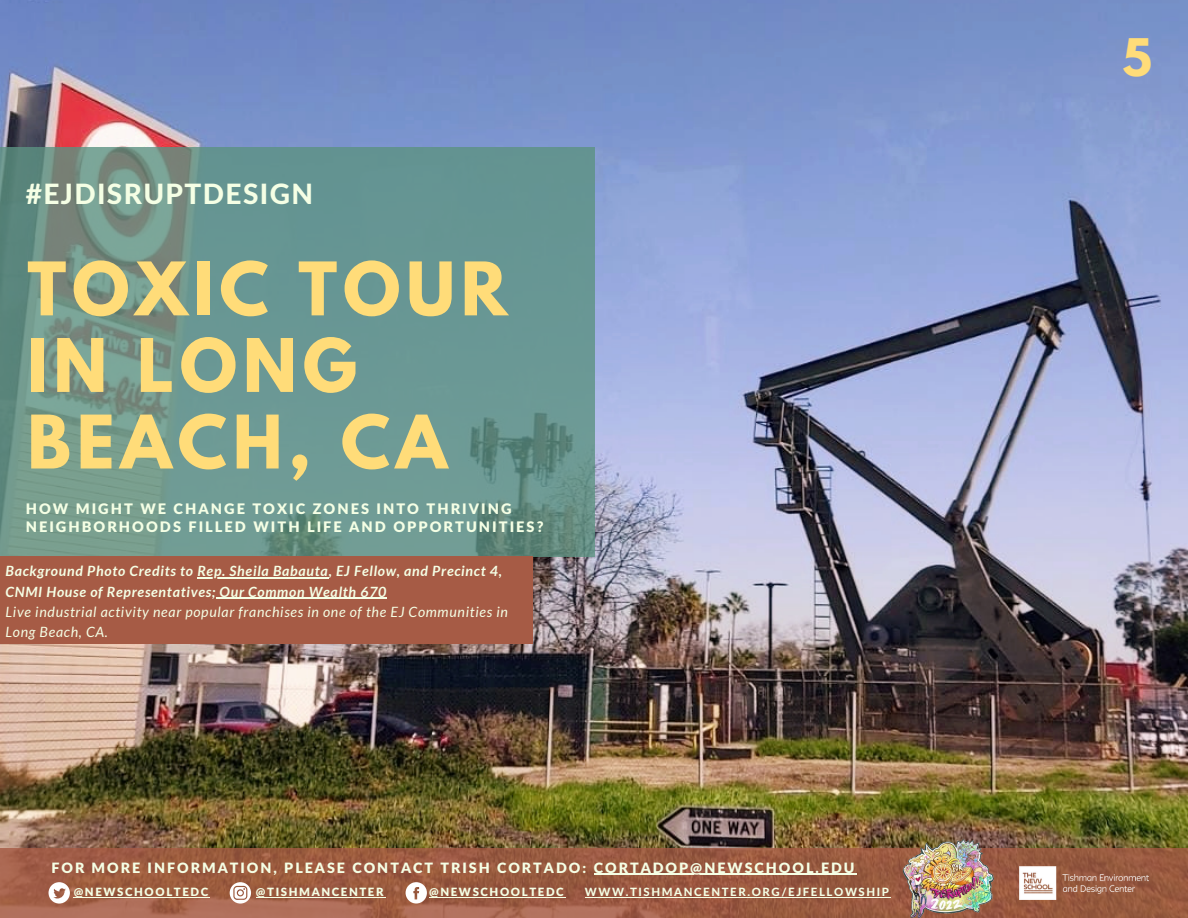
<style>
.page{position:relative;width:1188px;height:918px;background:#fff}
.page>*{position:absolute;margin:0;border:0;box-sizing:border-box;transform-origin:0 0}
.t1{font:700 65.4px/76.5px "League Spartan";letter-spacing:.09em;color:#ffdc79}
.t2{font:700 45.9px "League Spartan";color:#ffdc79}
.t3{font:800 28.05px "Lato Latin";letter-spacing:.05em;color:#f5ffe5}
.t4{font:900 14.55px/18px "Lato Latin";letter-spacing:.14em;color:#f5ffe5}
.t5{font:900 14.25px "Lato Latin";letter-spacing:.14em;color:#f5ffe5}
.t6{font:italic 700 14.1px/20.2px "Lato";letter-spacing:.05em;color:#f5ffe5}
.t7{font:italic 14.1px/20.2px "Lato";letter-spacing:.05em;color:#f5ffe5}
.t8{font:900 11.4px "Lato Latin";letter-spacing:.14em;color:#f5ffe5}
.t9{font:800 11.4px "Lato Latin";letter-spacing:.14em;color:#f5ffe5}
</style>
<div class="page">
<img style="left:0;top:0;width:1188px;height:849px">
<svg style="left:0;top:147px;width:594px;height:410px;background:#6b958e"></svg>
<div style="left:0;top:557px;width:532px;height:87px;background:#a65b45"></div>
<hr style="left:197px;top:578px;width:132px;height:1px;background:#f5ffe5">
<hr style="left:220px;top:598px;width:167px;height:1px;background:#f5ffe5">
<svg style="left:0;top:849px;width:1188px;height:69px;background:#9d5d44"></svg>
<svg style="left:49px;top:882px;width:21px;height:22px"></svg>
<svg style="left:230px;top:882px;width:21px;height:22px"></svg>
<svg style="left:406px;top:882px;width:21px;height:22px"></svg>
<hr style="left:594px;top:874px;width:263px;height:1px;background:#f5ffe5">
<hr style="left:74px;top:897px;width:136px;height:1px;background:#f5ffe5">
<hr style="left:429px;top:897px;width:136px;height:1px;background:#f5ffe5">
<hr style="left:256px;top:897px;width:129px;height:1px;background:#f5ffe5">
<hr style="left:585px;top:897px;width:306px;height:1px;background:#f5ffe5">
<img style="left:891px;top:836px;width:116px;height:82px">
<img style="left:1020px;top:867px;width:128px;height:32px">
<h3 class="t3" style="left:26px;top:181px;width:289px">#EJDISRUPTDESIGN</h3>
<h1 class="t1" style="left:27px;top:259px;width:482px">TOXIC TOUR<br>IN LONG<br>BEACH, CA</h1>
<p class="t4" style="left:26px;top:501px;width:519px">HOW MIGHT WE CHANGE TOXIC ZONES INTO THRIVING<br>NEIGHBORHOODS FILLED WITH LIFE AND OPPORTUNITIES?</p>
<p class="t6" style="left:6px;top:561px;width:498px">Background Photo Credits to Rep. Sheila Babauta, EJ Fellow, and Precinct 4,<br>CNMI House of Representatives; Our Common Wealth 670</p>
<p class="t7" style="left:6px;top:601px;width:504px">Live industrial activity near popular franchises in one of the EJ Communities in<br>Long Beach, CA.</p>
<p class="t5" style="left:51px;top:861px;width:805px">FOR MORE INFORMATION, PLEASE CONTACT TRISH CORTADO: CORTADOP@NEWSCHOOL.EDU</p>
<p class="t8" style="left:74px;top:887px;width:136px">@NEWSCHOOLTEDC</p>
<p class="t8" style="left:256px;top:887px;width:129px">@TISHMANCENTER</p>
<p class="t8" style="left:429px;top:887px;width:136px">@NEWSCHOOLTEDC</p>
<p class="t9" style="left:585px;top:887px;width:306px">WWW.TISHMANCENTER.ORG/EJFELLOWSHIP</p>
<h2 class="t2" style="left:1123px;top:34px;width:31px">5</h2>
</div>
